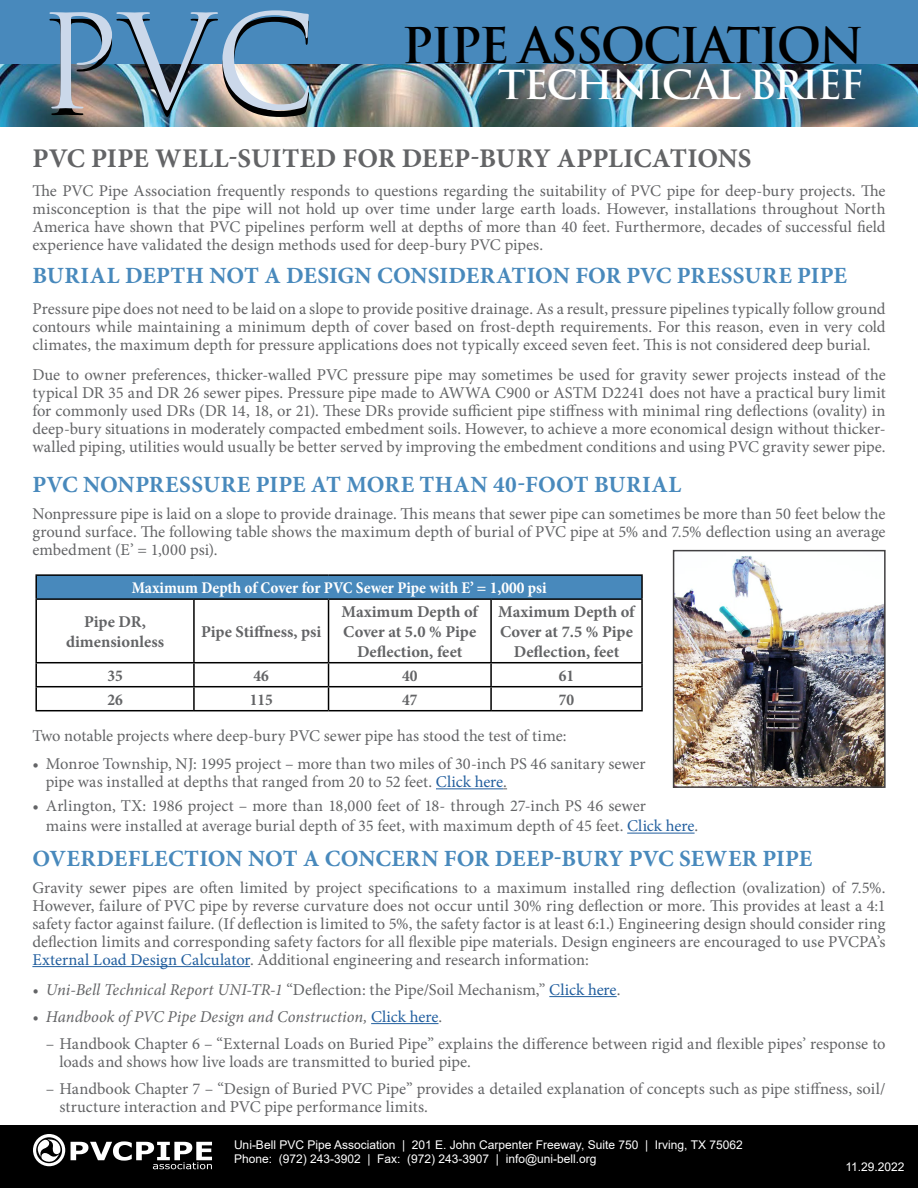
<style>
.page{position:relative;width:918px;height:1188px;background:#fff}
.page>*{position:absolute;margin:0;border:0;box-sizing:border-box;transform-origin:0 0}
.t1{font:127.5px "Trajan Pro";color:#000}
.t2{font:700 48px "Trajan Pro";letter-spacing:-.05em;color:#000}
.t3{font:700 39px "Trajan Pro";letter-spacing:-.05em;color:#fff}
.t4{font:700 27px "Minion Pro";color:#636466}
.t5{font:700 23.25px "Minion Pro";letter-spacing:.01em;color:#4889bc}
.t6{font:16.5px/18px "Minion Pro";color:#636466;text-align:justify}
.t7{font:700 16.5px/19.8px "Minion Pro";color:#636466;text-align:center}
.t8{font:italic 16.5px "Minion Pro";letter-spacing:.005em;color:#636466}
.t9{font:700 condensed 16.5px "Minion Pro";color:#fff}
.t10{font:700 condensed 16.5px "Minion Pro";color:#636466}
.t11{font:16.35px/18px "Minion Pro";letter-spacing:.005em;color:#636466;text-align:justify}
.t12{font:12px/14.4px "Arial";color:#fff}
.s1{color:#215e9e}
.s2{font-style:italic}
.s3{font-style:normal;color:#215e9e}
.s4{font-style:normal}
</style>
<div class="page">
<div style="left:0;top:1125px;width:918px;height:63px;background:#000"></div>
<svg style="left:71px;top:1141px;width:141px;height:28px"></svg>
<svg style="left:33px;top:1134px;width:32px;height:32px"></svg>
<img style="left:0;top:64px;width:918px;height:63px">
<div style="left:0;top:0;width:918px;height:64px;background:#4889bc"></div>
<hr style="left:436px;top:788px;width:67px;height:1px;background:#215e9e">
<hr style="left:627px;top:833px;width:68px;height:1px;background:#215e9e">
<hr style="left:32px;top:966px;width:218px;height:1px;background:#215e9e">
<hr style="left:549px;top:996px;width:68px;height:1px;background:#215e9e">
<hr style="left:371px;top:1023px;width:68px;height:1px;background:#215e9e">
<div style="left:36px;top:575px;width:606px;height:24px;background:#4889bc"></div>
<hr style="left:35px;top:574px;width:159px;height:2px;background:#000">
<hr style="left:35px;top:576px;width:2px;height:22px;background:#000">
<hr style="left:194px;top:574px;width:135px;height:2px;background:#000">
<hr style="left:329px;top:574px;width:162px;height:2px;background:#000">
<hr style="left:491px;top:574px;width:152px;height:2px;background:#000">
<hr style="left:641px;top:576px;width:2px;height:22px;background:#000">
<hr style="left:35px;top:598px;width:159px;height:2px;background:#000">
<hr style="left:35px;top:600px;width:2px;height:62px;background:#000">
<hr style="left:194px;top:598px;width:135px;height:2px;background:#000">
<hr style="left:193px;top:600px;width:2px;height:62px;background:#000">
<hr style="left:329px;top:598px;width:162px;height:2px;background:#000">
<hr style="left:328px;top:600px;width:1px;height:62px;background:#000">
<hr style="left:491px;top:598px;width:152px;height:2px;background:#000">
<hr style="left:490px;top:600px;width:2px;height:62px;background:#000">
<hr style="left:641px;top:600px;width:2px;height:62px;background:#000">
<hr style="left:35px;top:662px;width:159px;height:1px;background:#000">
<hr style="left:35px;top:663px;width:2px;height:23px;background:#000">
<hr style="left:194px;top:662px;width:135px;height:1px;background:#000">
<hr style="left:193px;top:663px;width:2px;height:23px;background:#000">
<hr style="left:329px;top:662px;width:162px;height:1px;background:#000">
<hr style="left:491px;top:662px;width:152px;height:1px;background:#000">
<hr style="left:490px;top:663px;width:2px;height:23px;background:#000">
<hr style="left:641px;top:663px;width:2px;height:23px;background:#000">
<hr style="left:35px;top:686px;width:159px;height:1px;background:#000">
<hr style="left:35px;top:687px;width:2px;height:23px;background:#000">
<hr style="left:194px;top:686px;width:135px;height:1px;background:#000">
<hr style="left:193px;top:687px;width:2px;height:23px;background:#000">
<hr style="left:329px;top:686px;width:162px;height:1px;background:#000">
<svg style="left:328px;top:663px;width:1px;height:47px"></svg>
<hr style="left:491px;top:686px;width:152px;height:1px;background:#000">
<hr style="left:490px;top:687px;width:2px;height:23px;background:#000">
<hr style="left:641px;top:687px;width:2px;height:23px;background:#000">
<hr style="left:35px;top:710px;width:159px;height:1px;background:#000">
<hr style="left:194px;top:710px;width:135px;height:1px;background:#000">
<hr style="left:329px;top:710px;width:162px;height:1px;background:#000">
<hr style="left:491px;top:710px;width:152px;height:1px;background:#000">
<img style="left:676px;top:555px;width:207px;height:230px">
<div style="left:673px;top:550px;width:213px;height:238px;border:2px solid #414042"></div>
<h1 class="t1" style="left:38px;top:-12px;width:281px">PVC</h1>
<h3 class="t4" style="left:33px;top:139px;width:720px">PVC PIPE WELL-SUITED FOR DEEP-BURY APPLICATIONS</h3>
<p class="t11" style="left:32px;top:181px;width:855px">The PVC Pipe Association frequently responds to questions regarding the suitability of PVC pipe for deep-bury projects. The misconception is that the pipe will not hold up over time under large earth loads. However, installations throughout North America have shown that PVC pipelines perform well at depths of more than 40 feet. Furthermore, decades of successful field experience have validated the design methods used for deep-bury PVC pipes.</p>
<h3 class="t5" style="left:33px;top:259px;width:816px">BURIAL DEPTH NOT A DESIGN CONSIDERATION FOR PVC PRESSURE PIPE</h3>
<p class="t6" style="left:32px;top:300px;width:855px">Pressure pipe does not need to be laid on a slope to provide positive drainage. As a result, pressure pipelines typically follow ground contours while maintaining a minimum depth of cover based on frost-depth requirements. For this reason, even in very cold climates, the maximum depth for pressure applications does not typically exceed seven feet. This is not considered deep burial.</p>
<p class="t6" style="left:32px;top:366px;width:855px">Due to owner preferences, thicker-walled PVC pressure pipe may sometimes be used for gravity sewer projects instead of the typical DR 35 and DR 26 sewer pipes. Pressure pipe made to AWWA C900 or ASTM D2241 does not have a practical bury limit for commonly used DRs (DR 14, 18, or 21). These DRs provide sufficient pipe stiffness with minimal ring deflections (ovality) in deep-bury situations in moderately compacted embedment soils. However, to achieve a more economical design without thicker&shy;walled piping, utilities would usually be better served by improving the embedment conditions and using PVC gravity sewer pipe.</p>
<h3 class="t5" style="left:33px;top:468px;width:650px">PVC NONPRESSURE PIPE AT MORE THAN 40-FOOT BURIAL</h3>
<p class="t6" style="left:32px;top:505px;width:855px">Nonpressure pipe is laid on a slope to provide drainage. This means that sewer pipe can sometimes be more than 50 feet below the ground surface. The following table shows the maximum depth of burial of PVC pipe at 5% and 7.5% deflection using an average embedment (E’ = 1,000 psi).</p>
<p class="t9" style="left:132px;top:576px;width:416px">Maximum Depth of Cover for PVC Sewer Pipe with E’ = 1,000 psi</p>
<p class="t7" style="left:66px;top:612px;width:99px">Pipe DR, dimensionless</p>
<p class="t7" style="left:201px;top:622px;width:122px">Pipe Stiffness, psi</p>
<h2 class="t2" style="left:402px;top:16px;width:464px">PIPE ASSOCIATION</h2>
<h3 class="t3" style="left:498px;top:60px;width:368px">TECHNICAL BRIEF</h3>
<p class="t7" style="left:342px;top:602px;width:138px">Maximum Depth of<br>Cover at 5.0 % Pipe<br>Deflection, feet</p>
<p class="t7" style="left:498px;top:602px;width:138px">Maximum Depth of<br>Cover at 7.5 % Pipe<br>Deflection, feet</p>
<p class="t10" style="left:107px;top:664px;width:17px">35</p>
<p class="t10" style="left:254px;top:664px;width:17px">46</p>
<p class="t10" style="left:402px;top:664px;width:17px">40</p>
<p class="t10" style="left:559px;top:664px;width:17px">61</p>
<p class="t10" style="left:107px;top:688px;width:17px">26</p>
<p class="t10" style="left:250px;top:688px;width:25px">115</p>
<p class="t10" style="left:402px;top:688px;width:17px">47</p>
<p class="t10" style="left:559px;top:688px;width:17px">70</p>
<p class="t6" style="left:32px;top:727px;width:536px">Two notable projects where deep-bury PVC sewer pipe has stood the test of time:</p>
<p class="t6" style="left:46px;top:755px;width:601px;text-indent:-13px">• Monroe Township, NJ: 1995 project – more than two miles of 30-inch PS 46 sanitary sewer pipe was installed at depths that ranged from 20 to 52 feet. <span class="s1">Click here</span>.</p>
<p class="t6" style="left:46px;top:796px;width:654px;line-height:20.2px;text-indent:-13px">• Arlington, TX: 1986 project – more than 18,000 feet of 18- through 27-inch PS 46 sewer<br>mains were installed at average burial depth of 35 feet, with maximum depth of 45 feet. <span class="s1">Click here</span>.</p>
<h3 class="t5" style="left:33px;top:842px;width:781px">OVERDEFLECTION NOT A CONCERN FOR DEEP-BURY PVC SEWER PIPE</h3>
<p class="t6" style="left:32px;top:879px;width:855px">Gravity sewer pipes are often limited by project specifications to a maximum installed ring deflection (ovalization) of 7.5%.<br>However, failure of PVC pipe by reverse curvature does not occur until 30% ring deflection or more. This provides at least a 4:1 safety factor against failure. (If deflection is limited to 5%, the safety factor is at least 6:1.) Engineering design should consider ring deflection limits and corresponding safety factors for all flexible pipe materials. Design engineers are encouraged to use PVCPA’s <span class="s1">External Load Design Calculator</span>. Additional engineering and research information:</p>
<p class="t6" style="left:32px;top:981px;width:590px"><span class="s2">• Uni-Bell Technical Report UNI-TR-1</span> “Deflection: the Pipe/Soil Mechanism,” <span class="s1">Click here</span>.</p>
<p class="t8" style="left:32px;top:1005px;width:411px">• Handbook of PVC Pipe Design and Construction, <span class="s3">Click here</span><span class="s4">.</span></p>
<p class="t6" style="left:59px;top:1035px;width:828px;text-indent:-13px">– Handbook Chapter 6 – “External Loads on Buried Pipe” explains the difference between rigid and flexible pipes’ response to loads and shows how live loads are transmitted to buried pipe.</p>
<p class="t6" style="left:59px;top:1080px;width:828px;text-indent:-13px">– Handbook Chapter 7 – “Design of Buried PVC Pipe” provides a detailed explanation of concepts such as pipe stiffness, soil/ structure interaction and PVC pipe performance limits.</p>
<p class="t12" style="left:234px;top:1137px;width:510px">Uni-Bell PVC Pipe Association | 201 E. John Carpenter Freeway, Suite 750 | Irving, TX 75062<br>Phone: (972) 243-3902 | Fax: (972) 243-3907 | info@uni-bell.org</p>
<p class="t12" style="left:845px;top:1159px;width:61px">11.29.2022</p>
</div>
